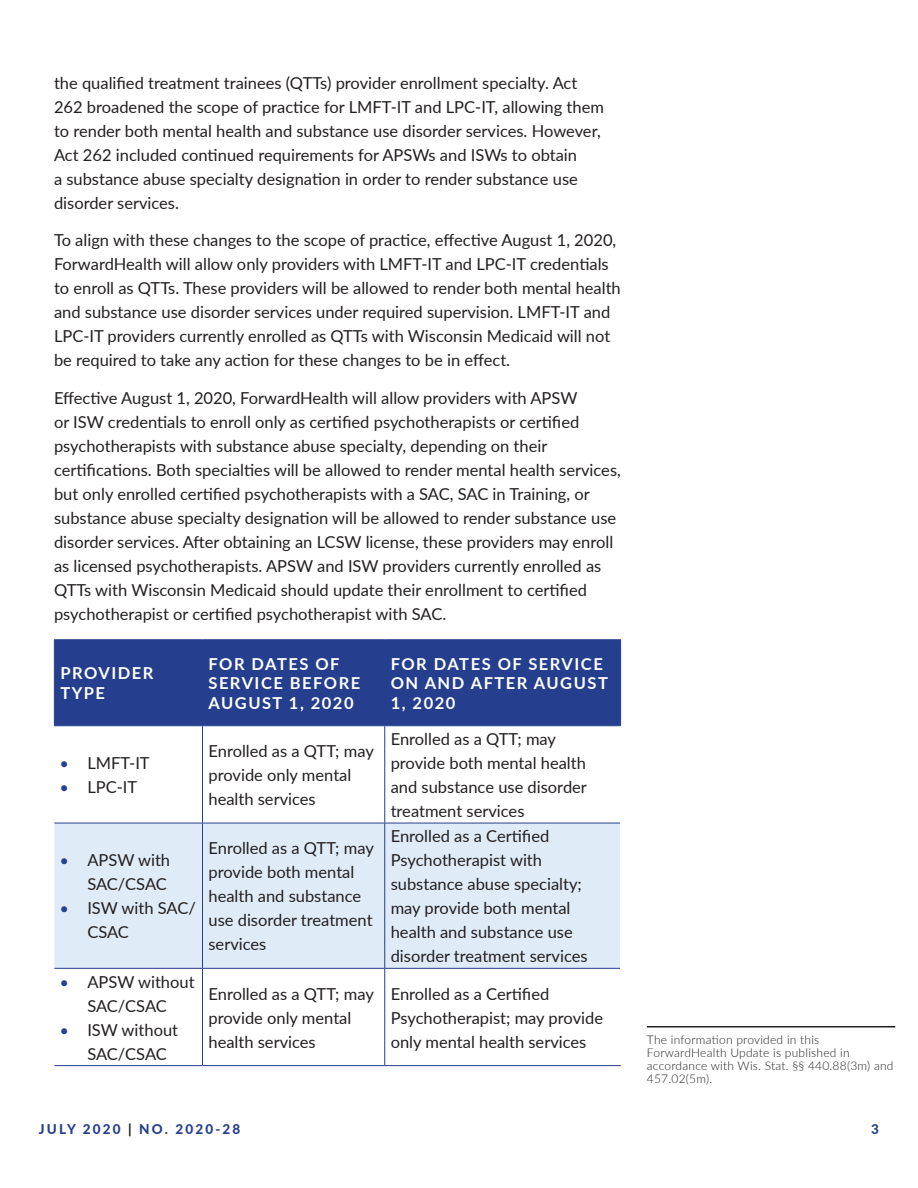
<style>
.page{position:relative;width:918px;height:1188px;background:#fff}
.page>*{position:absolute;margin:0;border:0;box-sizing:border-box;transform-origin:0 0}
.Body_Text_for_Update{font:16.5px/24px "Lato";color:#231f20}
.Table_text{font:16.5px/24px "Lato";color:#231f20}
.Table_heading{font:700 16.5px/19.8px "Lato";letter-spacing:.09em;color:#fff}
.t1{font:800 13.5px "Lato";letter-spacing:.16em;color:#253f8e}
.t2{font:300 12px/12.9px "Lato";letter-spacing:.02em;color:#231f20}
.s1{color:#25408f}
.s2{color:#231f20}
</style>
<div class="page">
<hr style="left:647px;top:1026px;width:248px;height:2px;background:#231f20">
<div style="left:55px;top:640px;width:565px;height:85px;background:#253f8e"></div>
<svg style="left:54px;top:726px;width:566px;height:339px"></svg>
<div style="left:54px;top:824px;width:566px;height:144px;background:#dfecf7"></div>
<hr style="left:54px;top:725px;width:148px;height:1px;background:#253f8e">
<hr style="left:202px;top:725px;width:183px;height:1px;background:#253f8e">
<hr style="left:202px;top:726px;width:1px;height:97px;background:#253f8e">
<hr style="left:385px;top:725px;width:236px;height:1px;background:#253f8e">
<hr style="left:384px;top:726px;width:1px;height:97px;background:#253f8e">
<hr style="left:54px;top:823px;width:148px;height:1px;background:#253f8e">
<hr style="left:202px;top:823px;width:183px;height:1px;background:#253f8e">
<hr style="left:202px;top:823px;width:1px;height:145px;background:#253f8e">
<hr style="left:385px;top:823px;width:235px;height:1px;background:#253f8e">
<hr style="left:384px;top:823px;width:1px;height:145px;background:#253f8e">
<hr style="left:54px;top:968px;width:148px;height:1px;background:#253f8e">
<hr style="left:202px;top:968px;width:183px;height:1px;background:#253f8e">
<hr style="left:202px;top:969px;width:1px;height:96px;background:#253f8e">
<hr style="left:385px;top:968px;width:235px;height:1px;background:#253f8e">
<hr style="left:384px;top:969px;width:1px;height:96px;background:#253f8e">
<hr style="left:54px;top:1065px;width:148px;height:1px;background:#253f8e">
<hr style="left:202px;top:1065px;width:183px;height:1px;background:#253f8e">
<hr style="left:385px;top:1065px;width:236px;height:1px;background:#253f8e">
<hr style="left:54px;top:639px;width:148px;height:1px;background:#253f8e">
<hr style="left:54px;top:640px;width:1px;height:85px;background:#253f8e">
<hr style="left:202px;top:639px;width:183px;height:1px;background:#253f8e">
<hr style="left:202px;top:640px;width:1px;height:85px;background:#253f8e">
<hr style="left:385px;top:639px;width:236px;height:1px;background:#253f8e">
<hr style="left:384px;top:640px;width:1px;height:85px;background:#253f8e">
<hr style="left:620px;top:640px;width:1px;height:85px;background:#253f8e">
<p class="Body_Text_for_Update" style="left:54px;top:70px;width:552px">the qualified treatment trainees (QTTs) provider enrollment specialty. Act 262 broadened the scope of practice for LMFT-IT and LPC-IT, allowing them to render both mental health and substance use disorder services. However, Act 262 included continued requirements for APSWs and ISWs to obtain<br>a substance abuse specialty designation in order to render substance use disorder services.</p>
<p class="Body_Text_for_Update" style="left:54px;top:228px;width:568px">To align with these changes to the scope of practice, effective August 1, 2020, ForwardHealth will allow only providers with LMFT-IT and LPC-IT credentials to enroll as QTTs. These providers will be allowed to render both mental health and substance use disorder services under required supervision. LMFT-IT and LPC-IT providers currently enrolled as QTTs with Wisconsin Medicaid will not be required to take any action for these changes to be in effect.</p>
<p class="Body_Text_for_Update" style="left:54px;top:385px;width:568px">Effective August 1, 2020, ForwardHealth will allow providers with APSW<br>or ISW credentials to enroll only as certified psychotherapists or certified psychotherapists with substance abuse specialty, depending on their certifications. Both specialties will be allowed to render mental health services, but only enrolled certified psychotherapists with a SAC, SAC in Training, or substance abuse specialty designation will be allowed to render substance use disorder services. After obtaining an LCSW license, these providers may enroll as licensed psychotherapists. APSW and ISW providers currently enrolled as QTTs with Wisconsin Medicaid should update their enrollment to certified psychotherapist or certified psychotherapist with SAC.</p>
<p class="Table_heading" style="left:60px;top:663px;width:94px">PROVIDER<br>TYPE</p>
<p class="Table_heading" style="left:208px;top:653px;width:153px">FOR DATES OF<br>SERVICE BEFORE<br>AUGUST 1, 2020</p>
<p class="Table_heading" style="left:391px;top:653px;width:219px">FOR DATES OF SERVICE<br>ON AND AFTER AUGUST<br>1, 2020</p>
<p class="Body_Text_for_Update" style="left:60px;top:750px;width:91px"><span class="s1">•</span> LMFT-IT</p>
<p class="Body_Text_for_Update" style="left:60px;top:774px;width:78px"><span class="s1">•</span> LPC-IT</p>
<p class="Body_Text_for_Update" style="left:60px;top:848px;width:111px;text-align:right"><span class="s1">•</span> APSW with<br>SAC/CSAC</p>
<p class="Body_Text_for_Update" style="left:87px;top:896px;width:110px;text-indent:-27px"><span class="s1">•</span> ISW with SAC/<br>CSAC</p>
<p class="Body_Text_for_Update" style="left:60px;top:969px;width:136px;text-align:center"><span class="s1">•</span> APSW without<br>SAC/CSAC</p>
<p class="Body_Text_for_Update" style="left:87px;top:1017px;width:92px;text-indent:-27px"><span class="s1">•</span> ISW without<br>SAC/CSAC</p>
<p class="Table_text" style="left:208px;top:738px;width:167px">Enrolled as a QTT; may provide only mental health services</p>
<p class="Table_text" style="left:208px;top:836px;width:167px">Enrolled as a QTT; may provide both mental health and substance use disorder treatment services</p>
<p class="Table_text" style="left:391px;top:726px;width:198px">Enrolled as a QTT; may provide both mental health and substance use disorder treatment services</p>
<p class="Table_text" style="left:391px;top:824px;width:198px">Enrolled as a Certified<br>Psychotherapist with substance abuse specialty; may provide both mental health and substance use disorder treatment services</p>
<p class="Table_text" style="left:208px;top:981px;width:167px">Enrolled as a QTT; may provide only mental health services</p>
<p class="Table_text" style="left:391px;top:981px;width:214px">Enrolled as a Certified<br>Psychotherapist; may provide only mental health services</p>
<p class="t2" style="left:647px;top:1033px;width:248px">The information provided in this<br>ForwardHealth Update is published in accordance with Wis. Stat. §§ 440.88(3m) and<br>457.02(5m).</p>
<p class="t1" style="left:39px;top:1119px;width:203px">JULY 2020 <span class="s2">|</span> NO. 2020-28</p>
<p class="t1" style="left:871px;top:1119px;width:9px">3</p>
</div>
